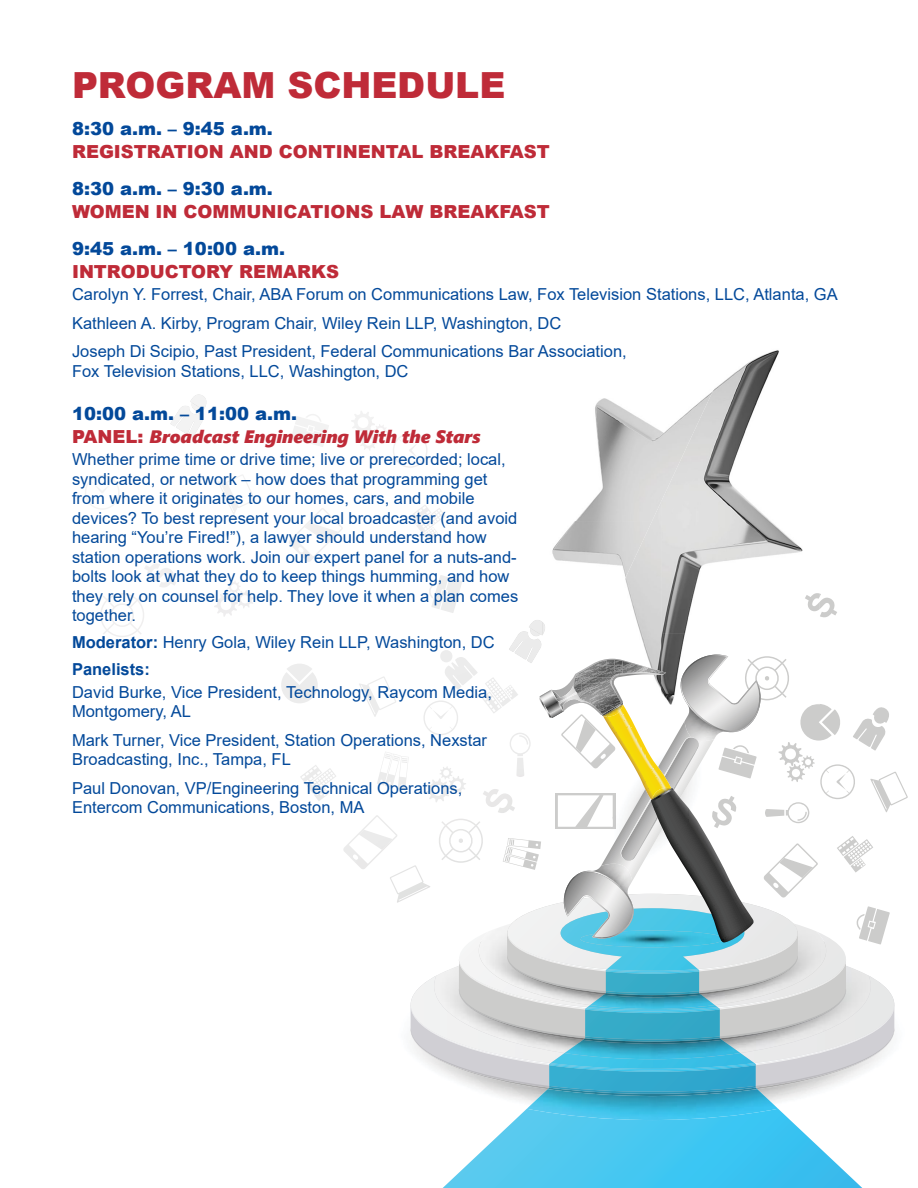
<style>
.page{position:relative;width:918px;height:1188px;background:#fff}
.page>*{position:absolute;margin:0;border:0;box-sizing:border-box;transform-origin:0 0}
.BODY{font:900 36px "Arial";color:#bf2b38}
.SESSION{font:900 18px "Arial";color:#bf2b38}
.TIME{font:900 18px "Arial";color:#03499a}
.SESSION-2{font:italic 18px "Segoe UI Black";color:#bf2b38}
.Agenda_name_list{font:16.5px/19.5px "Arial";color:#03499a}
.AGENDA_body{font:16.5px/19.5px "Arial";color:#03499a}
.BODY-2{font:16.5px "Arial";color:#03499a}
.BODY-3{font:700 16.5px "Arial";color:#03499a}
.s1{font-family:"Arial";font-weight:900;font-style:normal}
.s2{font-weight:700}
</style>
<div class="page">
<img style="left:343px;top:815px;width:42px;height:54px">
<img style="left:359px;top:830px;width:26px;height:20px">
<img style="left:307px;top:768px;width:29px;height:26px">
<img style="left:300px;top:765px;width:22px;height:20px">
<img style="left:429px;top:583px;width:8px;height:7px">
<img style="left:190px;top:394px;width:17px;height:16px">
<img style="left:85px;top:475px;width:34px;height:34px">
<img style="left:94px;top:484px;width:16px;height:9px">
<svg style="left:120px;top:613px;width:5px;height:4px"></svg>
<svg style="left:308px;top:426px;width:6px;height:6px"></svg>
<img style="left:305px;top:414px;width:17px;height:8px">
<img style="left:409px;top:443px;width:9px;height:15px">
<svg style="left:374px;top:424px;width:13px;height:13px"></svg>
<img style="left:410px;top:505px;width:21px;height:20px">
<img style="left:662px;top:350px;width:141px;height:240px">
<img style="left:576px;top:350px;width:157px;height:172px">
<img style="left:552px;top:521px;width:100px;height:69px">
<svg style="left:443px;top:1109px;width:419px;height:79px"></svg>
<img style="left:527px;top:1094px;width:251px;height:26px">
<img style="left:548px;top:1094px;width:209px;height:2px">
<svg style="left:385px;top:590px;width:523px;height:504px"></svg>
<p class="BODY" style="left:72px;top:59px;width:435px">PROGRAM SCHEDULE</p>
<p class="TIME" style="left:72px;top:116px;width:202px">8:30 a.m. – 9:45 a.m.</p>
<p class="SESSION" style="left:72px;top:138px;width:479px">REGISTRATION AND CONTINENTAL BREAKFAST</p>
<p class="TIME" style="left:72px;top:176px;width:202px">8:30 a.m. – 9:30 a.m.</p>
<p class="SESSION" style="left:72px;top:198px;width:479px">WOMEN IN COMMUNICATIONS LAW BREAKFAST</p>
<p class="TIME" style="left:72px;top:236px;width:214px">9:45 a.m. – 10:00 a.m.</p>
<p class="SESSION" style="left:72px;top:258px;width:269px">INTRODUCTORY REMARKS</p>
<p class="Agenda_name_list" style="left:72px;top:285px;width:767px">Carolyn Y. Forrest, Chair, ABA Forum on Communications Law, Fox Television Stations, LLC, Atlanta, GA</p>
<p class="Agenda_name_list" style="left:72px;top:313px;width:491px">Kathleen A. Kirby, Program Chair, Wiley Rein LLP, Washington, DC</p>
<p class="Agenda_name_list" style="left:72px;top:342px;width:556px">Joseph Di Scipio, Past President, Federal Communications Bar Association,<br>Fox Television Stations, LLC, Washington, DC</p>
<p class="TIME" style="left:72px;top:401px;width:227px">10:00 a.m. – 11:00 a.m.</p>
<p class="SESSION-2" style="left:72px;top:423px;width:410px"><span class="s1">PANEL:</span> Broadcast Engineering With the Stars</p>
<p class="AGENDA_body" style="left:72px;top:450px;width:448px">Whether prime time or drive time; live or prerecorded; local, syndicated, or network – how does that programming get from where it originates to our homes, cars, and mobile devices? To best represent your local broadcaster (and avoid hearing “You’re Fired!”), a lawyer should understand how station operations work. Join our expert panel for a nuts-and&shy;bolts look at what they do to keep things humming, and how they rely on counsel for help. They love it when a plan comes together.</p>
<p class="BODY-2" style="left:72px;top:631px;width:424px"><span class="s2">Moderator:</span> Henry Gola, Wiley Rein LLP, Washington, DC</p>
<p class="BODY-3" style="left:72px;top:658px;width:79px">Panelists:</p>
<p class="Agenda_name_list" style="left:72px;top:682px;width:422px">David Burke, Vice President, Technology, Raycom Media,<br>Montgomery, AL</p>
<p class="Agenda_name_list" style="left:72px;top:730px;width:417px">Mark Turner, Vice President, Station Operations, Nexstar<br>Broadcasting, Inc., Tampa, FL</p>
<p class="Agenda_name_list" style="left:72px;top:778px;width:392px">Paul Donovan, VP/Engineering Technical Operations,<br>Entercom Communications, Boston, MA</p>
</div>
